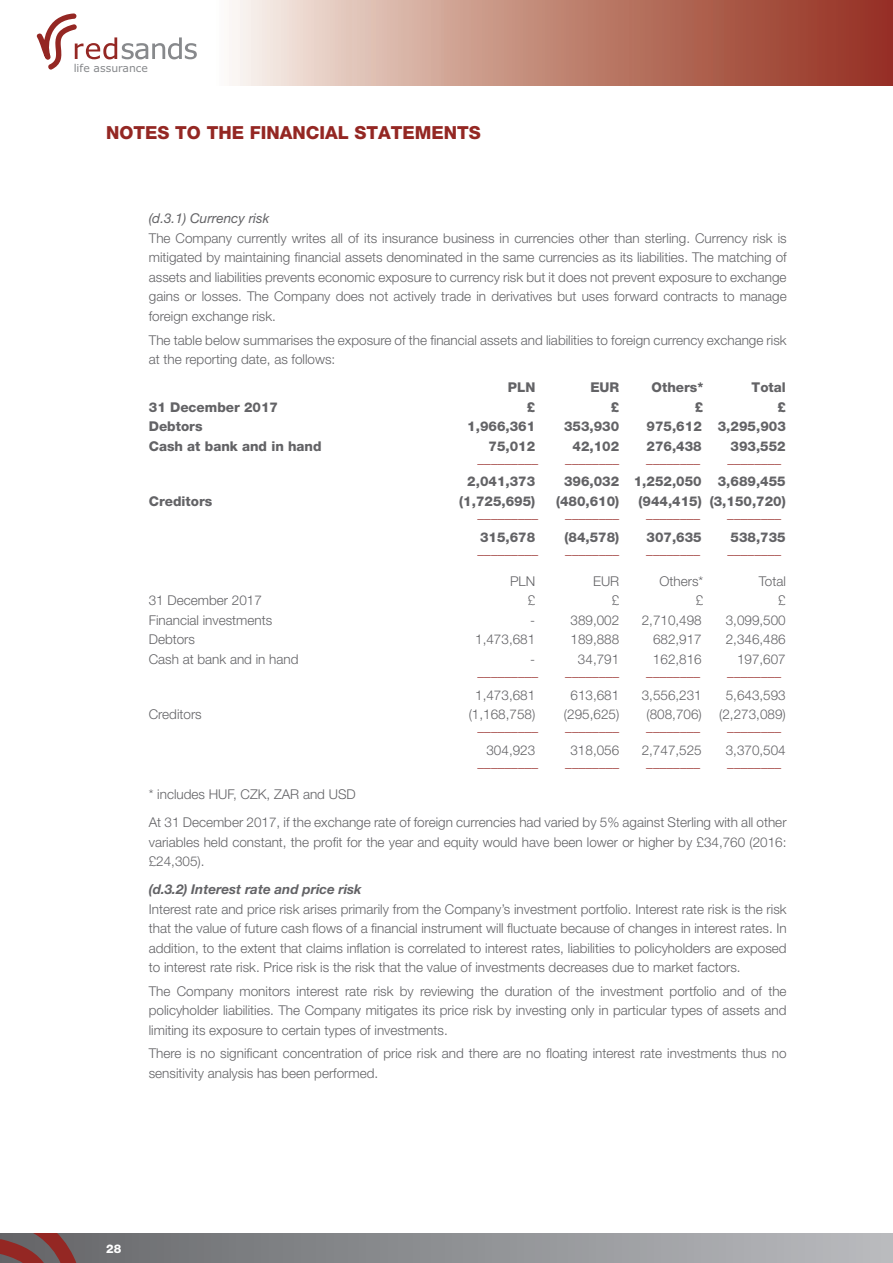
<style>
.page{position:relative;width:893px;height:1263px;background:#fff}
.page>*{position:absolute;margin:0;border:0;box-sizing:border-box;transform-origin:0 0}
.t1{font:800 18px "Helvetica Neue";color:#942723}
.t2{font:300 13.5px/19.5px "Helvetica Neue";color:#636366}
.t3{font:800 13.5px "Helvetica Neue";color:#636366}
.t4{font:800 13.5px "Helvetica Neue";color:#942723}
.t5{font:italic 700 13.5px "Helvetica Neue";color:#636366}
.t6{font:italic 13.5px "Helvetica Neue";color:#636366}
.t7{font:800 12px "Helvetica Neue";color:#fff}
.t8{font:10.8px "Verdana";color:#87898c}
</style>
<div class="page">
<svg style="left:102px;top:1233px;width:791px;height:30px;background:#939498"></svg>
<svg style="left:0;top:1233px;width:102px;height:30px;background:#785152"></svg>
<svg style="left:232px;top:0;width:661px;height:85px;background:#c2897a"></svg>
<svg style="left:37px;top:13px;width:160px;height:57px"></svg>
<p class="t8" style="left:74px;top:61px;width:76px">life assurance</p>
<h1 class="t1" style="left:106px;top:122px;width:376px">NOTES TO THE FINANCIAL STATEMENTS</h1>
<p class="t6" style="left:149px;top:210px;width:122px">(d.3.1) Currency risk</p>
<p class="t2" style="left:149px;top:228px;width:639px;text-align:justify">The Company currently writes all of its insurance business in currencies other than sterling. Currency risk is mitigated by maintaining financial assets denominated in the same currencies as its liabilities. The matching of assets and liabilities prevents economic exposure to currency risk but it does not prevent exposure to exchange gains or losses. The Company does not actively trade in derivatives but uses forward contracts to manage foreign exchange risk.</p>
<p class="t2" style="left:149px;top:330px;width:639px">The table below summarises the exposure of the financial assets and liabilities to foreign currency exchange risk at the reporting date, as follows:</p>
<p class="t3" style="left:508px;top:379px;width:29px">PLN</p>
<p class="t3" style="left:590px;top:379px;width:30px">EUR</p>
<p class="t3" style="left:652px;top:379px;width:53px">Others*</p>
<p class="t3" style="left:752px;top:379px;width:36px">Total</p>
<p class="t3" style="left:149px;top:399px;width:131px">31 December 2017</p>
<p class="t3" style="left:527px;top:399px;width:10px">£</p>
<p class="t3" style="left:611px;top:399px;width:10px">£</p>
<p class="t3" style="left:695px;top:399px;width:10px">£</p>
<p class="t3" style="left:777px;top:399px;width:10px">£</p>
<p class="t3" style="left:149px;top:418px;width:55px">Debtors</p>
<p class="t3" style="left:467px;top:418px;width:70px">1,966,361</p>
<p class="t3" style="left:564px;top:418px;width:57px">353,930</p>
<p class="t3" style="left:646px;top:418px;width:141px">975,612 3,295,903</p>
<p class="t3" style="left:149px;top:438px;width:174px">Cash at bank and in hand</p>
<p class="t3" style="left:488px;top:438px;width:48px">75,012</p>
<p class="t3" style="left:572px;top:438px;width:48px">42,102</p>
<p class="t3" style="left:646px;top:438px;width:57px">276,438</p>
<p class="t3" style="left:730px;top:438px;width:57px">393,552</p>
<p class="t4" style="left:478px;top:450px;width:62px">_________</p>
<p class="t4" style="left:565px;top:450px;width:55px">________</p>
<p class="t4" style="left:646px;top:450px;width:55px">________</p>
<p class="t4" style="left:727px;top:450px;width:55px">________</p>
<p class="t3" style="left:467px;top:473px;width:70px">2,041,373</p>
<p class="t3" style="left:564px;top:473px;width:223px">396,032 1,252,050 3,689,455</p>
<p class="t3" style="left:149px;top:493px;width:65px">Creditors</p>
<p class="t3" style="left:459px;top:493px;width:78px">(1,725,695)</p>
<p class="t3" style="left:556px;top:493px;width:65px">(480,610)</p>
<p class="t3" style="left:638px;top:493px;width:149px">(944,415) (3,150,720)</p>
<p class="t4" style="left:477px;top:505px;width:62px">_________</p>
<p class="t4" style="left:565px;top:505px;width:55px">________</p>
<p class="t4" style="left:646px;top:505px;width:55px">________</p>
<p class="t4" style="left:727px;top:505px;width:55px">________</p>
<p class="t3" style="left:480px;top:529px;width:57px">315,678</p>
<p class="t3" style="left:564px;top:529px;width:56px">(84,578)</p>
<p class="t3" style="left:646px;top:529px;width:57px">307,635</p>
<p class="t3" style="left:730px;top:529px;width:57px">538,735</p>
<p class="t4" style="left:478px;top:541px;width:62px">_________</p>
<p class="t4" style="left:565px;top:541px;width:55px">________</p>
<p class="t4" style="left:646px;top:541px;width:55px">________</p>
<p class="t4" style="left:727px;top:541px;width:55px">________</p>
<p class="t2" style="left:510px;top:571px;width:27px">PLN</p>
<p class="t2" style="left:593px;top:571px;width:28px">EUR</p>
<p class="t2" style="left:660px;top:571px;width:45px">Others*</p>
<p class="t2" style="left:759px;top:571px;width:29px">Total</p>
<p class="t2" style="left:149px;top:590px;width:115px">31 December 2017</p>
<p class="t2" style="left:528px;top:590px;width:9px">£</p>
<p class="t2" style="left:612px;top:590px;width:9px">£</p>
<p class="t2" style="left:696px;top:590px;width:9px">£</p>
<p class="t2" style="left:778px;top:590px;width:9px">£</p>
<p class="t2" style="left:149px;top:610px;width:125px">Financial investments</p>
<p class="t2" style="left:530px;top:610px;width:6px">-</p>
<p class="t2" style="left:570px;top:610px;width:50px">389,002</p>
<p class="t2" style="left:642px;top:610px;width:62px">2,710,498</p>
<p class="t2" style="left:726px;top:610px;width:62px">3,099,500</p>
<p class="t2" style="left:149px;top:629px;width:48px">Debtors</p>
<p class="t2" style="left:475px;top:629px;width:62px">1,473,681</p>
<p class="t2" style="left:570px;top:629px;width:50px">189,888</p>
<p class="t2" style="left:653px;top:629px;width:50px">682,917</p>
<p class="t2" style="left:726px;top:629px;width:62px">2,346,486</p>
<p class="t2" style="left:149px;top:649px;width:151px">Cash at bank and in hand</p>
<p class="t2" style="left:530px;top:649px;width:6px">-</p>
<p class="t2" style="left:578px;top:649px;width:43px">34,791</p>
<p class="t2" style="left:653px;top:649px;width:50px">162,816</p>
<p class="t2" style="left:737px;top:649px;width:50px">197,607</p>
<p class="t4" style="left:477px;top:663px;width:62px">_________</p>
<p class="t4" style="left:565px;top:663px;width:55px">________</p>
<p class="t4" style="left:646px;top:663px;width:55px">________</p>
<p class="t4" style="left:727px;top:663px;width:55px">________</p>
<p class="t2" style="left:475px;top:685px;width:62px">1,473,681</p>
<p class="t2" style="left:570px;top:685px;width:50px">613,681</p>
<p class="t2" style="left:642px;top:685px;width:62px">3,556,231</p>
<p class="t2" style="left:726px;top:685px;width:62px">5,643,593</p>
<p class="t2" style="left:149px;top:704px;width:55px">Creditors</p>
<p class="t2" style="left:469px;top:704px;width:68px">(1,168,758)</p>
<p class="t2" style="left:564px;top:704px;width:57px">(295,625)</p>
<p class="t2" style="left:646px;top:704px;width:57px">(808,706)</p>
<p class="t2" style="left:719px;top:704px;width:68px">(2,273,089)</p>
<p class="t4" style="left:477px;top:718px;width:62px">_________</p>
<p class="t4" style="left:565px;top:718px;width:55px">________</p>
<p class="t4" style="left:646px;top:718px;width:55px">________</p>
<p class="t4" style="left:727px;top:718px;width:55px">________</p>
<p class="t2" style="left:486px;top:740px;width:50px">304,923</p>
<p class="t2" style="left:570px;top:740px;width:50px">318,056</p>
<p class="t2" style="left:642px;top:740px;width:62px">2,747,525</p>
<p class="t2" style="left:726px;top:740px;width:62px">3,370,504</p>
<p class="t4" style="left:477px;top:754px;width:62px">_________</p>
<p class="t4" style="left:565px;top:754px;width:55px">________</p>
<p class="t4" style="left:646px;top:754px;width:55px">________</p>
<p class="t4" style="left:727px;top:754px;width:55px">________</p>
<p class="t2" style="left:149px;top:780px;width:639px;line-height:28px">* includes HUF, CZK, ZAR and USD<br>At 31 December 2017, if the exchange rate of foreign currencies had varied by 5% against Sterling with all other</p>
<p class="t2" style="left:149px;top:832px;width:639px">variables held constant, the profit for the year and equity would have been lower or higher by £34,760 (2016: £24,305).</p>
<p class="t5" style="left:149px;top:881px;width:215px">(d.3.2) Interest rate and price risk</p>
<p class="t2" style="left:149px;top:899px;width:639px;text-align:justify">Interest rate and price risk arises primarily from the Company’s investment portfolio. Interest rate risk is the risk that the value of future cash flows of a financial instrument will fluctuate because of changes in interest rates. In addition, to the extent that claims inflation is correlated to interest rates, liabilities to policyholders are exposed to interest rate risk. Price risk is the risk that the value of investments decreases due to market factors.</p>
<p class="t2" style="left:149px;top:981px;width:639px;text-align:justify">The Company monitors interest rate risk by reviewing the duration of the investment portfolio and of the policyholder liabilities. The Company mitigates its price risk by investing only in particular types of assets and limiting its exposure to certain types of investments.</p>
<p class="t2" style="left:149px;top:1044px;width:639px">There is no significant concentration of price risk and there are no floating interest rate investments thus no sensitivity analysis has been performed.</p>
<p class="t7" style="left:106px;top:1241px;width:17px">28</p>
</div>
